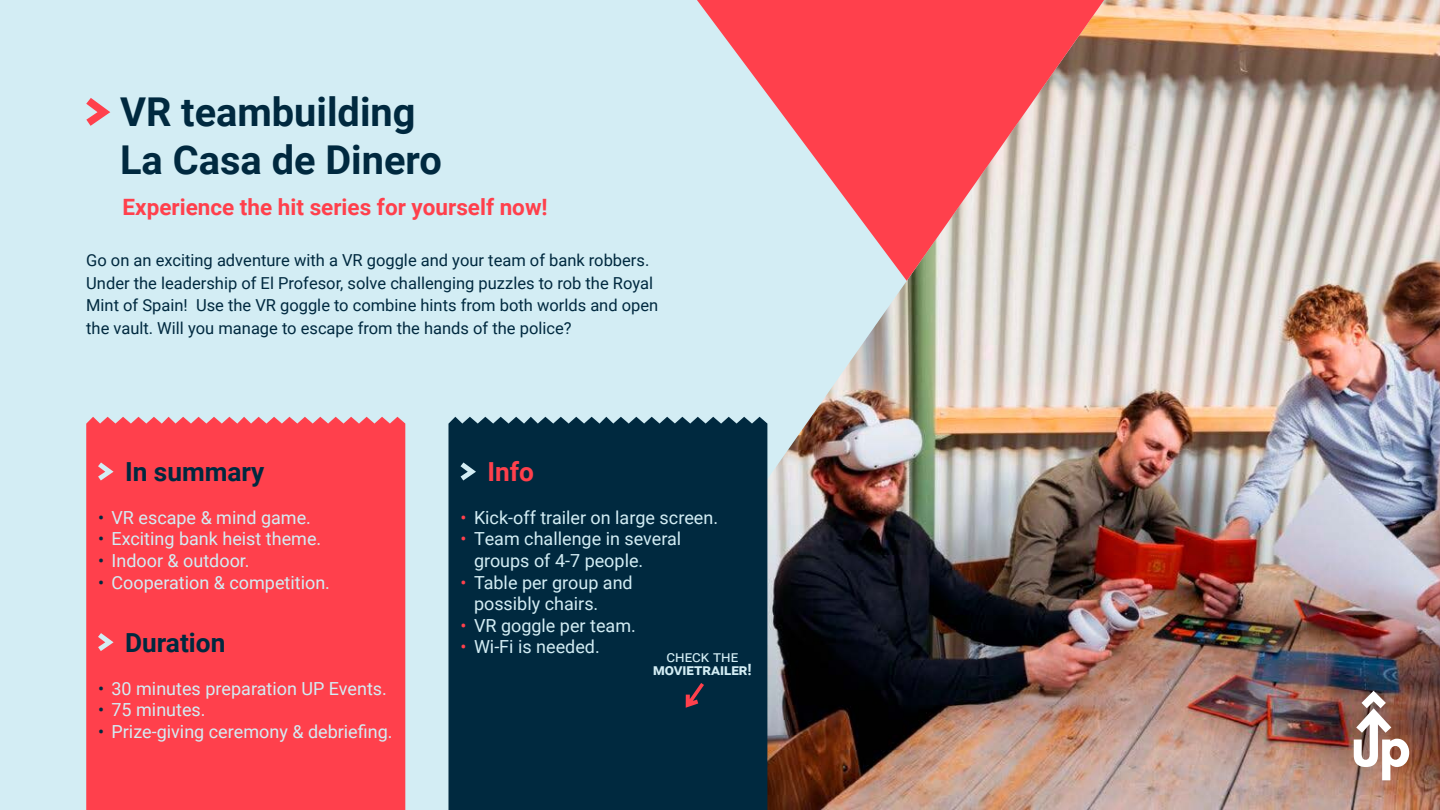
<style>
.page{position:relative;width:1440px;height:810px;background:#fff}
.page>*{position:absolute;margin:0;border:0;box-sizing:border-box;transform-origin:0 0}
.t1{font:700 39.75px/47.7px "Roboto";color:#00293f}
.t2{font:700 26.25px "Roboto";color:#00293f}
.t3{font:700 26.25px "Roboto";color:#ff404c}
.t4{font:700 22.5px "Roboto";color:#ff404c}
.t5{font:18px/21.6px "Roboto";color:#d3edf4}
.t6{font:16.5px/22.5px "Roboto";color:#00293f}
.t7{font:700 15.52px "Roboto";color:#d3edf4}
.t8{font:15.52px "Roboto";color:#d3edf4}
.s1{color:#00293f}
.s2{color:#ff404c}
</style>
<div class="page">
<img style="left:1104px;top:0;width:336px;height:810px">
<img style="left:0;top:0;width:1104px;height:810px">
<div style="left:86px;top:417px;width:319px;height:393px;background:#ff404c"></div>
<div style="left:448px;top:417px;width:319px;height:393px;background:#00293f"></div>
<svg style="left:460px;top:462px;width:16px;height:19px"></svg>
<svg style="left:98px;top:462px;width:16px;height:19px"></svg>
<svg style="left:98px;top:633px;width:16px;height:18px"></svg>
<svg style="left:86px;top:98px;width:24px;height:28px"></svg>
<svg style="left:686px;top:683px;width:18px;height:25px"></svg>
<svg style="left:697px;top:0;width:407px;height:281px;background:#e78c92"></svg>
<svg style="left:1354px;top:691px;width:55px;height:89px"></svg>
<h1 class="t1" style="left:120px;top:86px;width:323px">VR teambuilding<br>La Casa de Dinero</h1>
<p class="t4" style="left:123px;top:191px;width:427px">Experience the hit series for yourself now!</p>
<p class="t6" style="left:86px;top:248px;width:574px">Go on an exciting adventure with a VR goggle and your team of bank robbers.<br>Under the leadership of El Profesor, solve challenging puzzles to rob the Royal Mint of Spain! Use the VR goggle to combine hints from both worlds and open the vault. Will you manage to escape from the hands of the police?</p>
<h2 class="t2" style="left:125px;top:453px;width:141px">In summary</h2>
<p class="t5" style="left:98px;top:506px;width:214px"><span class="s1">•</span> VR escape &amp; mind game.</p>
<p class="t5" style="left:98px;top:527px;width:225px"><span class="s1">•</span> Exciting bank heist theme.</p>
<p class="t5" style="left:98px;top:549px;width:153px"><span class="s1">•</span> Indoor &amp; outdoor.</p>
<p class="t5" style="left:98px;top:571px;width:234px"><span class="s1">•</span> Cooperation &amp; competition.</p>
<h2 class="t2" style="left:125px;top:624px;width:102px">Duration</h2>
<p class="t5" style="left:98px;top:677px;width:290px"><span class="s1">•</span> 30 minutes preparation UP Events.</p>
<p class="t5" style="left:98px;top:698px;width:109px"><span class="s1">•</span> 75 minutes.</p>
<p class="t5" style="left:98px;top:720px;width:296px"><span class="s1">•</span> Prize-giving ceremony &amp; debriefing.</p>
<h2 class="t3" style="left:487px;top:453px;width:48px">Info</h2>
<p class="t5" style="left:460px;top:506px;width:259px"><span class="s2">•</span> Kick-off trailer on large screen.</p>
<p class="t5" style="left:474px;top:527px;width:209px;text-indent:-14px"><span class="s2">•</span> Team challenge in several groups of 4-7 people.</p>
<p class="t5" style="left:474px;top:571px;width:160px;text-indent:-14px"><span class="s2">•</span> Table per group and possibly chairs.</p>
<p class="t5" style="left:460px;top:614px;width:177px"><span class="s2">•</span> VR goggle per team.</p>
<p class="t5" style="left:460px;top:635px;width:141px"><span class="s2">•</span> Wi-Fi is needed.</p>
<p class="t8" style="left:667px;top:646px;width:73px">check the</p>
<p class="t7" style="left:653px;top:659px;width:100px">movietrailer!</p>
</div>
